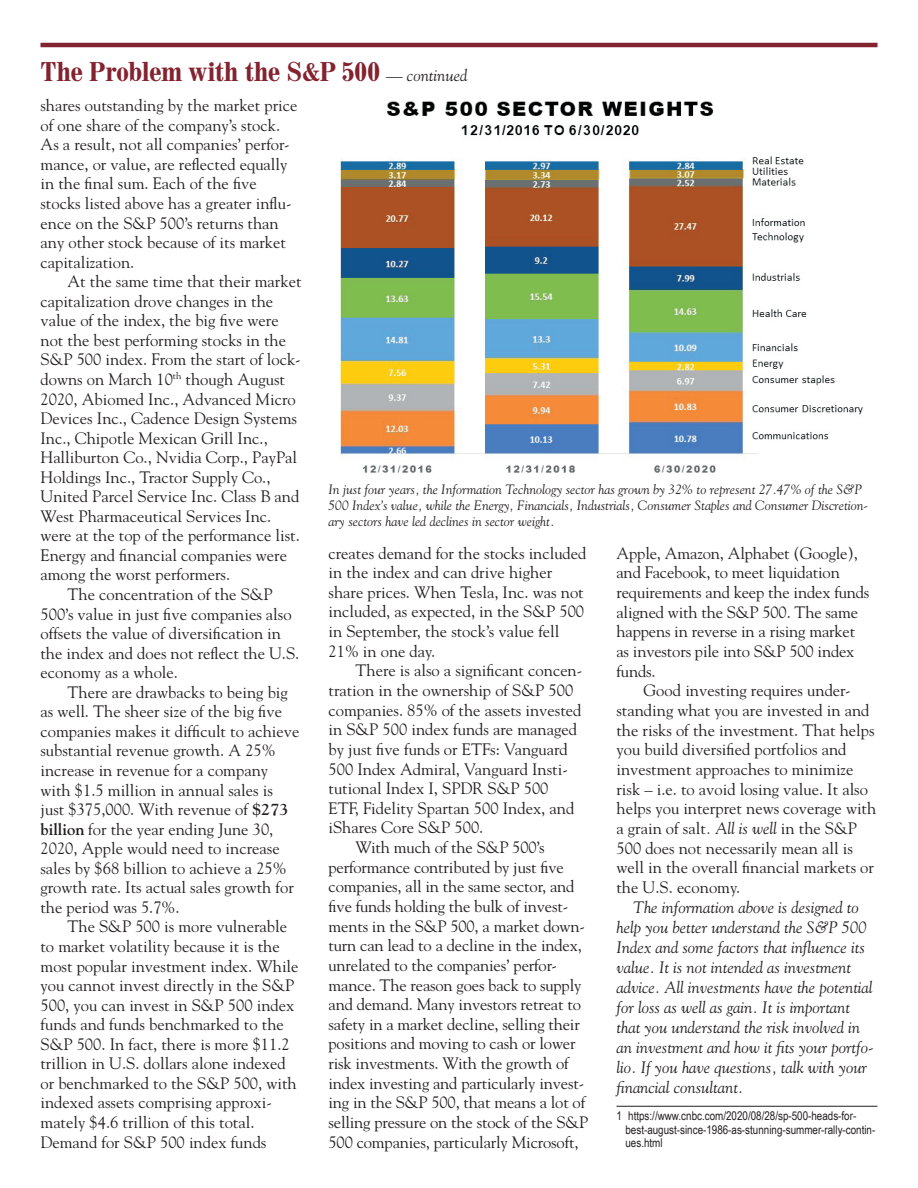
<style>
.page{position:relative;width:918px;height:1188px;background:#fff}
.page>*{position:absolute;margin:0;border:0;box-sizing:border-box;transform-origin:0 0}
.t1{font:700 condensed 27px "Century 725 BT";letter-spacing:-.005em;color:#842330}
.t2{font:16.5px/19.6px "Goudy";color:#231f20}
.t3{font:italic 16.5px/20px "Goudy";color:#231f20}
.t4{font:italic 13.5px/16.2px "Goudy";color:#231f20}
.t5{font:12px/13.6px "Arial Narrow";color:#231f20}
.s1{font-family:"Goudy";font-weight:400;font-style:italic;font-stretch:normal;font-size:16.5px;color:#231f20}
.s2{font-weight:700}
.s3{font-style:italic}
</style>
<div class="page">
<hr style="left:40px;top:43px;width:838px;height:4px;background:#842330">
<hr style="left:616px;top:1106px;width:262px;height:1px;background:#231f20">
<img style="left:341px;top:101px;width:522px;height:372px">
<h1 class="t1" style="left:40px;top:56px;width:428px">The Problem with the S&amp;P 500 <span class="s1">— continued</span></h1>
<p class="t2" style="left:40px;top:95px;width:259px">shares outstanding by the market price of one share of the company’s stock.<br>As a result, not all companies’ perfor&shy;mance, or value, are reflected equally in the final sum. Each of the five stocks listed above has a greater influ&shy;ence on the S&amp;P 500’s returns than any other stock because of its market capitalization.</p>
<p class="t2" style="left:67px;top:271px;width:236px">At the same time that their market</p>
<p class="t2" style="left:40px;top:291px;width:234px">capitalization drove changes in the</p>
<p class="t2" style="left:40px;top:310px;width:240px">value of the index, the big five were</p>
<p class="t2" style="left:40px;top:330px;width:247px">not the best performing stocks in the</p>
<p class="t2" style="left:40px;top:349px;width:262px">S&amp;P 500 index. From the start of lock-</p>
<p class="t2" style="left:40px;top:369px;width:246px">downs on March 10<sup>th</sup> though August</p>
<p class="t2" style="left:41px;top:388px;width:257px">2020, Abiomed Inc., Advanced Micro</p>
<p class="t2" style="left:41px;top:408px;width:258px">Devices Inc., Cadence Design Systems</p>
<p class="t2" style="left:41px;top:428px;width:229px">Inc., Chipotle Mexican Grill Inc.,</p>
<p class="t2" style="left:41px;top:447px;width:258px">Halliburton Co., Nvidia Corp., PayPal</p>
<p class="t2" style="left:41px;top:467px;width:232px">Holdings Inc., Tractor Supply Co.,</p>
<p class="t2" style="left:41px;top:486px;width:260px">United Parcel Service Inc. Class B and</p>
<p class="t2" style="left:41px;top:506px;width:232px">West Pharmaceutical Services Inc.</p>
<p class="t2" style="left:41px;top:525px;width:261px">were at the top of the performance list.</p>
<p class="t2" style="left:41px;top:545px;width:248px">Energy and financial companies were</p>
<p class="t2" style="left:41px;top:564px;width:191px">among the worst performers.</p>
<p class="t2" style="left:67px;top:584px;width:207px">The concentration of the S&amp;P</p>
<p class="t2" style="left:41px;top:604px;width:253px">500’s value in just five companies also</p>
<p class="t2" style="left:41px;top:623px;width:242px">offsets the value of diversification in</p>
<p class="t2" style="left:41px;top:643px;width:260px">the index and does not reflect the U.S.</p>
<p class="t2" style="left:41px;top:662px;width:139px">economy as a whole.</p>
<p class="t2" style="left:67px;top:682px;width:222px">There are drawbacks to being big</p>
<p class="t2" style="left:41px;top:701px;width:243px">as well. The sheer size of the big five</p>
<p class="t2" style="left:41px;top:721px;width:260px">companies makes it difficult to achieve</p>
<p class="t2" style="left:41px;top:740px;width:237px">substantial revenue growth. A 25%</p>
<p class="t2" style="left:41px;top:760px;width:229px">increase in revenue for a company</p>
<p class="t2" style="left:41px;top:780px;width:234px">with $1.5 million in annual sales is</p>
<p class="t2" style="left:41px;top:799px;width:250px">just $375,000. With revenue of <span class="s2">$273</span></p>
<p class="t2" style="left:41px;top:819px;width:234px"><span class="s2">billion</span> for the year ending June 30,</p>
<p class="t2" style="left:41px;top:838px;width:241px">2020, Apple would need to increase</p>
<p class="t2" style="left:41px;top:858px;width:248px">sales by $68 billion to achieve a 25%</p>
<p class="t2" style="left:41px;top:877px;width:255px">growth rate. Its actual sales growth for</p>
<p class="t2" style="left:41px;top:897px;width:141px">the period was 5.7%.</p>
<p class="t2" style="left:67px;top:916px;width:221px">The S&amp;P 500 is more vulnerable</p>
<p class="t2" style="left:41px;top:936px;width:241px">to market volatility because it is the</p>
<p class="t2" style="left:41px;top:955px;width:260px">most popular investment index. While</p>
<p class="t2" style="left:41px;top:975px;width:255px">you cannot invest directly in the S&amp;P</p>
<p class="t2" style="left:41px;top:995px;width:255px">500, you can invest in S&amp;P 500 index</p>
<p class="t2" style="left:41px;top:1014px;width:245px">funds and funds benchmarked to the</p>
<p class="t2" style="left:41px;top:1034px;width:251px">S&amp;P 500. In fact, there is more $11.2</p>
<p class="t2" style="left:41px;top:1053px;width:247px">trillion in U.S. dollars alone indexed</p>
<p class="t2" style="left:41px;top:1073px;width:258px">or benchmarked to the S&amp;P 500, with</p>
<p class="t2" style="left:41px;top:1092px;width:233px">indexed assets comprising approxi-</p>
<p class="t2" style="left:41px;top:1112px;width:216px">mately $4.6 trillion of this total.</p>
<p class="t2" style="left:41px;top:1131px;width:227px">Demand for S&amp;P 500 index funds</p>
<p class="t4" style="left:328px;top:481px;width:541px">In just four years, the Information Technology sector has grown by 32% to represent 27.47% of the S&amp;P<br>500 Index’s value, while the Energy, Financials, Industrials, Consumer Staples and Consumer Discretion&shy;ary sectors have led declines in sector weight.</p>
<p class="t2" style="left:329px;top:543px;width:259px">creates demand for the stocks included in the index and can drive higher share prices. When Tesla, Inc. was not included, as expected, in the S&amp;P 500 in September, the stock’s value fell<br>21% in one day.</p>
<p class="t2" style="left:356px;top:660px;width:228px">There is also a significant concen-</p>
<p class="t2" style="left:329px;top:680px;width:246px">tration in the ownership of S&amp;P 500</p>
<p class="t2" style="left:329px;top:700px;width:254px">companies. 85% of the assets invested</p>
<p class="t2" style="left:329px;top:719px;width:250px">in S&amp;P 500 index funds are managed</p>
<p class="t2" style="left:329px;top:739px;width:241px">by just five funds or ETFs: Vanguard</p>
<p class="t2" style="left:329px;top:758px;width:241px">500 Index Admiral, Vanguard Insti-</p>
<p class="t2" style="left:329px;top:778px;width:222px">tutional Index I, SPDR S&amp;P 500</p>
<p class="t2" style="left:329px;top:798px;width:247px">ETF, Fidelity Spartan 500 Index, and</p>
<p class="t2" style="left:329px;top:817px;width:156px">iShares Core S&amp;P 500.</p>
<p class="t2" style="left:356px;top:837px;width:191px">With much of the S&amp;P 500’s</p>
<p class="t2" style="left:329px;top:857px;width:237px">performance contributed by just five</p>
<p class="t2" style="left:329px;top:876px;width:247px">companies, all in the same sector, and</p>
<p class="t2" style="left:329px;top:896px;width:241px">five funds holding the bulk of invest-</p>
<p class="t2" style="left:329px;top:916px;width:258px">ments in the S&amp;P 500, a market down-</p>
<p class="t2" style="left:329px;top:935px;width:255px">turn can lead to a decline in the index,</p>
<p class="t2" style="left:329px;top:955px;width:230px">unrelated to the companies’ perfor-</p>
<p class="t2" style="left:329px;top:974px;width:254px">mance. The reason goes back to supply</p>
<p class="t2" style="left:329px;top:994px;width:254px">and demand. Many investors retreat to</p>
<p class="t2" style="left:329px;top:1014px;width:253px">safety in a market decline, selling their</p>
<p class="t2" style="left:329px;top:1033px;width:249px">positions and moving to cash or lower</p>
<p class="t2" style="left:329px;top:1053px;width:242px">risk investments. With the growth of</p>
<p class="t2" style="left:329px;top:1073px;width:257px">index investing and particularly invest-</p>
<p class="t2" style="left:329px;top:1092px;width:258px">ing in the S&amp;P 500, that means a lot of</p>
<p class="t2" style="left:329px;top:1112px;width:261px">selling pressure on the stock of the S&amp;P</p>
<p class="t2" style="left:329px;top:1132px;width:252px">500 companies, particularly Microsoft,</p>
<p class="t2" style="left:616px;top:542px;width:254px">Apple, Amazon, Alphabet (Google), and Facebook, to meet liquidation requirements and keep the index funds aligned with the S&amp;P 500. The same happens in reverse in a rising market as investors pile into S&amp;P 500 index funds.</p>
<p class="t2" style="left:616px;top:680px;width:261px;text-indent:27px">Good investing requires under&shy;standing what you are invested in and the risks of the investment. That helps you build diversified portfolios and investment approaches to minimize risk – i.e. to avoid losing value. It also helps you interpret news coverage with a grain of salt<span class="s3">. All is well</span> in the S&amp;P 500 does not necessarily mean all is well in the overall financial markets or the U.S. economy.</p>
<p class="t3" style="left:616px;top:897px;width:259px;text-indent:16px">The information above is designed to help you better understand the S&amp;P 500<br>Index and some factors that influence its value. It is not intended as investment advice. All investments have the potential for loss as well as gain. It is important that you understand the risk involved in an investment and how it fits your portfo&shy;lio. If you have questions, talk with your financial consultant.</p>
<p class="t5" style="left:626px;top:1109px;width:251px;text-indent:-9px">1 https://www.cnbc.com/2020/08/28/sp-500-heads-for&shy;best-august-since-1986-as-stunning-summer-rally-contin&shy;ues.html</p>
</div>
